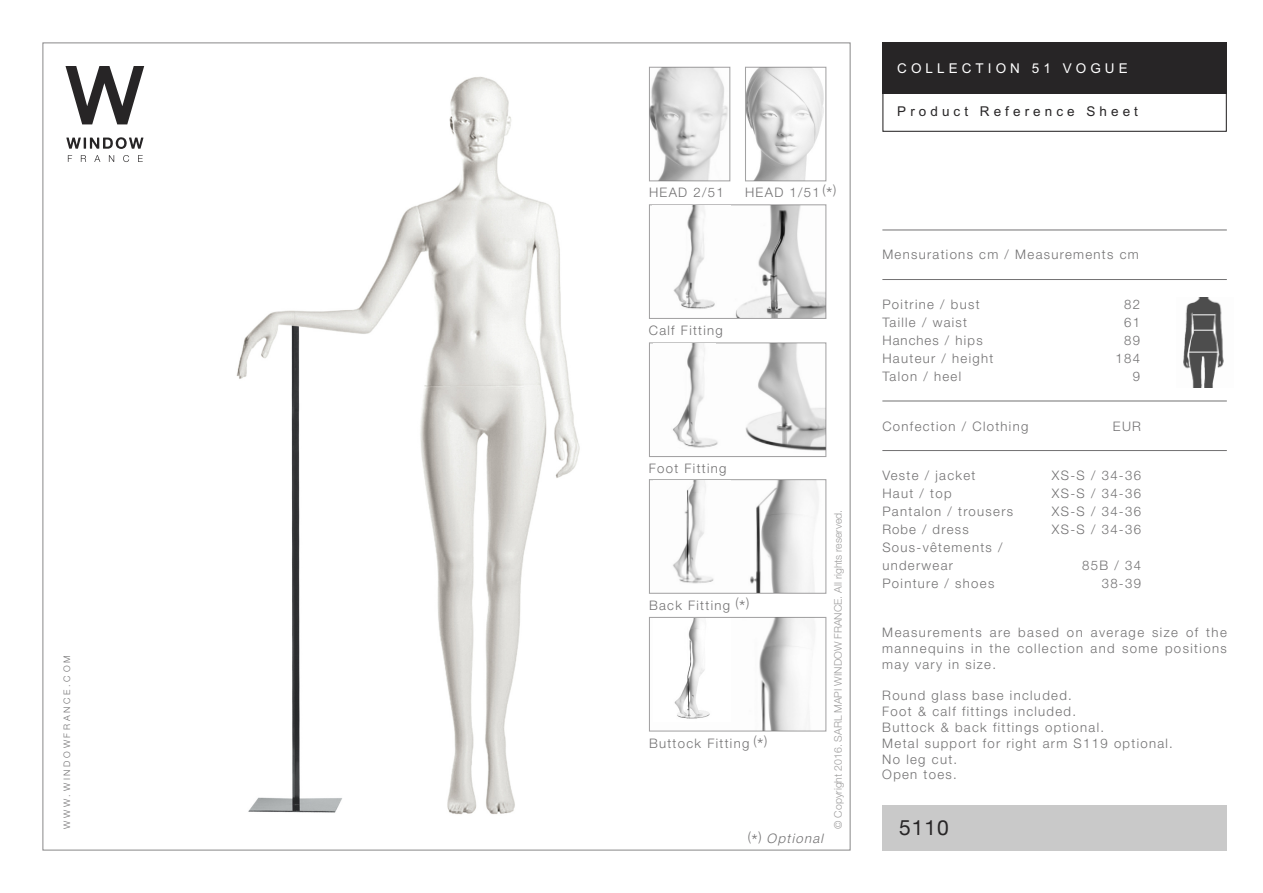
<style>
.page{position:relative;width:1263px;height:893px;background:#fff}
.page>*{position:absolute;margin:0;border:0;box-sizing:border-box;transform-origin:0 0}
.t1{font:21px "Helvetica Neue";color:#272526}
.t2{font:13.5px "Arial";letter-spacing:.3em;color:#272526}
.t3{font:13.5px "Arial";letter-spacing:.3em;color:#fff}
.t4{font:300 13.2px/15.8px "Helvetica Neue LT Pro";letter-spacing:.1em;color:#727172}
.t5{font:300 13.2px "Helvetica Neue LT Pro";letter-spacing:.08em;color:#727172}
.t6{font:italic 300 13.2px "Helvetica Neue LT Pro";color:#727172}
.t7{font:300 10.5px "Helvetica Neue LT Pro";color:#9e9d9d}
.t8{font:300 9px "Helvetica Neue LT Std";letter-spacing:.3em;color:#727172}
.s1{font-size:18px}
.s2{font-style:normal;font-size:18px}
</style>
<div class="page">
<img style="left:236px;top:76px;width:344px;height:739px">
<div style="left:882px;top:43px;width:345px;height:51px;background:#272526"></div>
<div style="left:882px;top:43px;width:345px;height:89px;border:1px solid #272526"></div>
<hr style="left:882px;top:401px;width:345px;height:1px;background:#727172">
<hr style="left:882px;top:279px;width:345px;height:1px;background:#727172">
<hr style="left:882px;top:230px;width:345px;height:1px;background:#727172">
<hr style="left:882px;top:450px;width:345px;height:1px;background:#727172">
<div style="left:882px;top:805px;width:345px;height:45px;background:#c9c9c9"></div>
<div style="left:1183px;top:293px;width:48px;height:94px;background:#fff;opacity:.3"></div>
<svg style="left:1189px;top:352px;width:29px;height:1px"></svg>
<svg style="left:1193px;top:314px;width:22px;height:1px"></svg>
<svg style="left:1193px;top:330px;width:21px;height:1px"></svg>
<img style="left:750px;top:481px;width:69px;height:111px">
<img style="left:745px;top:344px;width:79px;height:107px">
<div style="left:649px;top:342px;width:177px;height:115px;border:1px solid #727172"></div>
<img style="left:735px;top:206px;width:89px;height:111px">
<div style="left:649px;top:204px;width:177px;height:115px;border:1px solid #727172"></div>
<img style="left:651px;top:69px;width:77px;height:110px">
<div style="left:649px;top:67px;width:81px;height:114px;border:1px solid #727172"></div>
<img style="left:747px;top:69px;width:77px;height:110px">
<div style="left:745px;top:67px;width:81px;height:114px;border:1px solid #727172"></div>
<img style="left:759px;top:619px;width:56px;height:111px">
<div style="left:649px;top:617px;width:177px;height:115px;border:1px solid #727172"></div>
<img style="left:653px;top:618px;width:77px;height:101px">
<img style="left:673px;top:344px;width:45px;height:104px">
<img style="left:673px;top:206px;width:42px;height:103px">
<img style="left:673px;top:481px;width:41px;height:103px">
<svg style="left:65px;top:66px;width:79px;height:58px"></svg>
<svg style="left:68px;top:155px;width:4px;height:7px"></svg>
<svg style="left:81px;top:155px;width:5px;height:7px"></svg>
<svg style="left:94px;top:155px;width:6px;height:7px"></svg>
<svg style="left:109px;top:155px;width:5px;height:7px"></svg>
<svg style="left:123px;top:155px;width:6px;height:7px"></svg>
<svg style="left:138px;top:155px;width:5px;height:7px"></svg>
<svg style="left:66px;top:137px;width:77px;height:12px"></svg>
<p class="t8" style="left:64px;top:828px;width:174px;rotate:-90deg">WWW.WINDOWFRANCE.COM</p>
<p class="t4" style="left:649px;top:186px;width:76px">HEAD 2/51</p>
<p class="t4" style="left:745px;top:186px;width:93px">HEAD 1/51( )<span class="s1">*</span></p>
<p class="t4" style="left:649px;top:324px;width:76px">Calf Fitting</p>
<p class="t4" style="left:649px;top:461px;width:79px">Foot Fitting</p>
<p class="t4" style="left:735px;top:595px;width:15px">( )<span class="s1">*</span></p>
<p class="t4" style="left:649px;top:598px;width:83px">Back Fitting</p>
<p class="t4" style="left:753px;top:734px;width:15px">( )<span class="s1">*</span></p>
<p class="t4" style="left:649px;top:736px;width:102px">Buttock Fitting</p>
<p class="t6" style="left:748px;top:833px;width:79px"><sup>(</sup> <sup>)</sup><span class="s2">*</span> Optional</p>
<p class="t7" style="left:834px;top:829px;width:321px;rotate:-90deg">© Copyright 2016. SARL MAPI WINDOW FRANCE. All rights reserved.</p>
<p class="t3" style="left:897px;top:61px;width:232px">COLLECTION 51 VOGUE</p>
<p class="t2" style="left:897px;top:104px;width:242px">Product Reference Sheet</p>
<p class="t4" style="left:882px;top:248px;width:258px">Mensurations cm / Measurements cm</p>
<p class="t4" style="left:882px;top:297px;width:99px">Poitrine / bust</p>
<p class="t4" style="left:1124px;top:297px;width:17px">82</p>
<p class="t4" style="left:882px;top:315px;width:86px">Taille / waist</p>
<p class="t4" style="left:1124px;top:315px;width:17px">61</p>
<p class="t5" style="left:882px;top:335px;width:102px">Hanches / hips</p>
<p class="t4" style="left:1124px;top:333px;width:17px">89</p>
<p class="t4" style="left:882px;top:351px;width:112px">Hauteur / height</p>
<p class="t4" style="left:1115px;top:351px;width:26px">184</p>
<p class="t4" style="left:882px;top:369px;width:80px">Talon / heel</p>
<p class="t4" style="left:1133px;top:369px;width:9px">9</p>
<p class="t4" style="left:882px;top:419px;width:147px">Confection / Clothing</p>
<p class="t4" style="left:1113px;top:419px;width:30px">EUR</p>
<p class="t4" style="left:882px;top:469px;width:95px">Veste / jacket</p>
<p class="t4" style="left:1052px;top:469px;width:91px">XS-S / 34-36</p>
<p class="t4" style="left:882px;top:487px;width:71px">Haut / top</p>
<p class="t4" style="left:1052px;top:487px;width:91px">XS-S / 34-36</p>
<p class="t4" style="left:882px;top:505px;width:132px">Pantalon / trousers</p>
<p class="t4" style="left:1052px;top:505px;width:91px">XS-S / 34-36</p>
<p class="t5" style="left:882px;top:525px;width:88px">Robe / dress</p>
<p class="t4" style="left:1052px;top:523px;width:91px">XS-S / 34-36</p>
<p class="t4" style="left:882px;top:540px;width:122px;line-height:18px">Sous-vêtements / underwear</p>
<p class="t4" style="left:1082px;top:559px;width:60px">85B / 34</p>
<p class="t4" style="left:882px;top:577px;width:113px">Pointure / shoes</p>
<p class="t4" style="left:1102px;top:577px;width:41px">38-39</p>
<p class="t4" style="left:882px;top:626px;width:346px;text-align:justify">Measurements are based on average size of the mannequins in the collection and some positions may vary in size.</p>
<p class="t4" style="left:882px;top:689px;width:292px">Round glass base included.<br>Foot &amp; calf fittings included.<br>Buttock &amp; back fittings optional.<br>Metal support for right arm S119 optional.<br>No leg cut.<br>Open toes.</p>
<h1 class="t1" style="left:899px;top:815px;width:51px">5110</h1>
</div>
